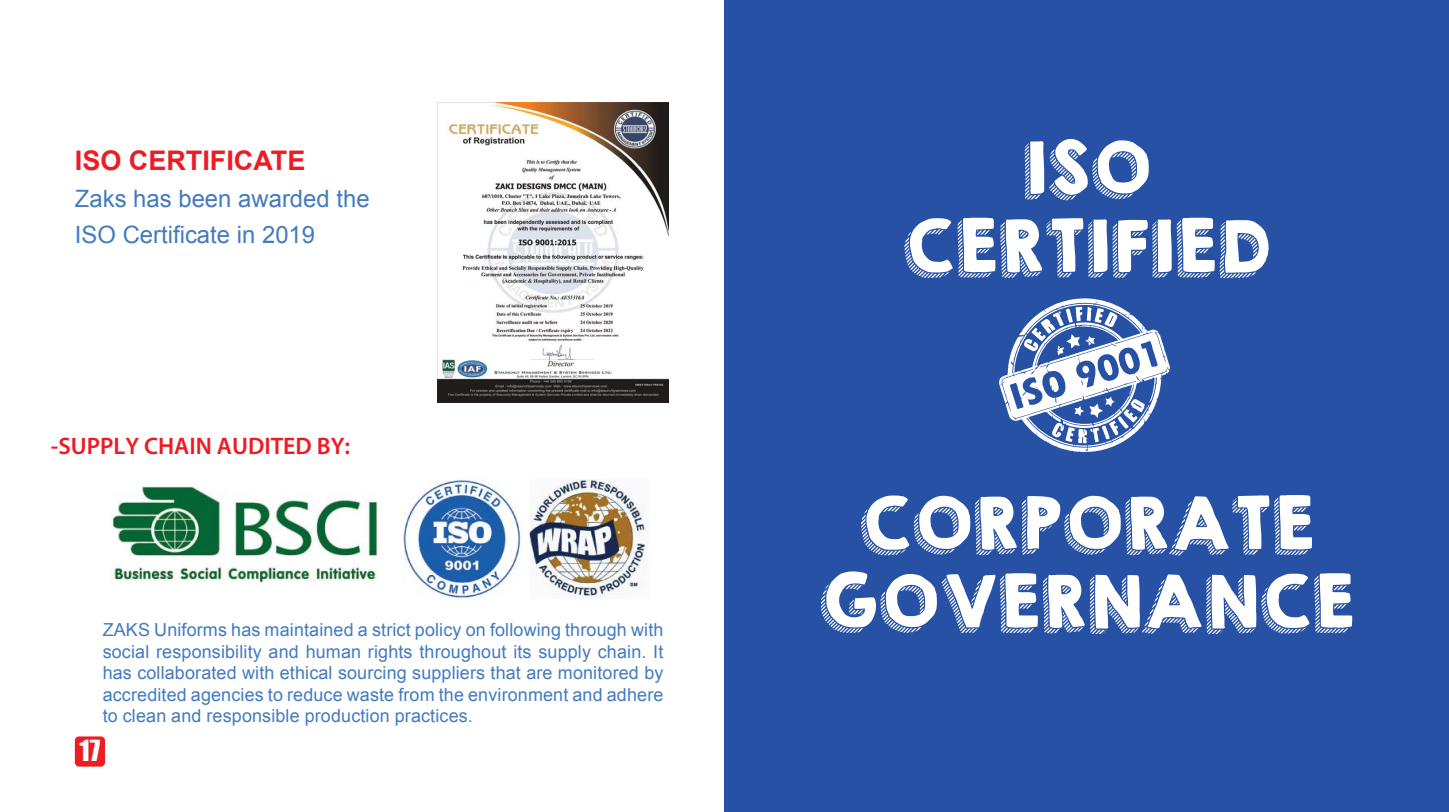
<style>
.page{position:relative;width:1449px;height:812px;background:#fff}
.page>*{position:absolute;margin:0;border:0;box-sizing:border-box;transform-origin:0 0}
.t1{font:65.1px/78.2px "KGHAPPY";color:#fff;text-align:center}
.t2{font:700 27px "Arial";color:#ed1c24}
.t3{font:26.7px "Impact";color:#fff}
.t4{font:600 24px "Myriad Pro";color:#ed1c24}
.t5{font:23.85px/36.6px "Arial";color:#427bbf}
.t6{font:18px/21.6px "Arial";letter-spacing:.01em;color:#427bbf;text-align:justify}
</style>
<div class="page">
<div style="left:724px;top:0;width:725px;height:812px;background:#2651a4"></div>
<div style="left:75px;top:736px;width:30px;height:30px;background:#ed1d24;border-radius:4px"></div>
<img style="left:112px;top:479px;width:534px;height:119px">
<svg style="left:999px;top:298px;width:171px;height:154px"></svg>
<img style="left:437px;top:103px;width:232px;height:299px">
<h2 class="t2" style="left:75px;top:143px;width:232px">ISO CERTIFICATE</h2>
<h3 class="t5" style="left:75px;top:180px;width:296px">Zaks has been awarded the<br>ISO Certificate in 2019</h3>
<h3 class="t4" style="left:51px;top:430px;width:301px">-SUPPLY CHAIN AUDITED BY:</h3>
<p class="t6" style="left:103px;top:619px;width:562px">ZAKS Uniforms has maintained a strict policy on following through with social responsibility and human rights throughout its supply chain. It has collaborated with ethical sourcing suppliers that are monitored by accredited agencies to reduce waste from the environment and adhere to clean and responsible production practices.</p>
<h3 class="t3" style="left:80px;top:730px;width:22px">17</h3>
<h1 class="t1" style="left:902px;top:130px;width:370px">ISO<br>CERTIFIED</h1>
<h1 class="t1" style="left:819px;top:485px;width:538px">CORPORATE<br>GOVERNANCE</h1>
</div>
